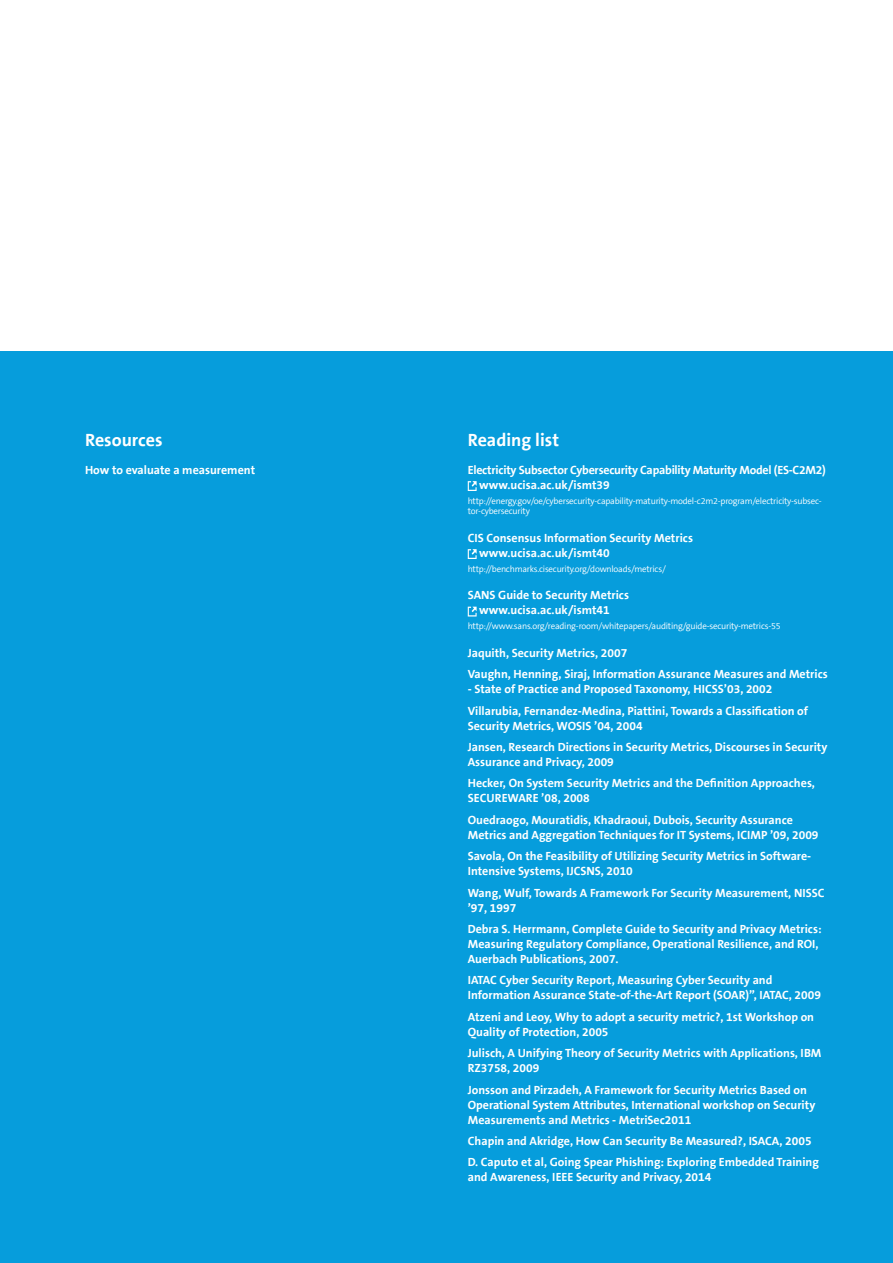
<style>
.page{position:relative;width:893px;height:1263px;background:#fff}
.page>*{position:absolute;margin:0;border:0;box-sizing:border-box;transform-origin:0 0}
.Reading_List_Title{font:700 18px "The Sans B7";color:#fff}
.Resources_Title{font:700 18px "The Sans B7";color:#fff}
.Lists{font:700 12px/15px "The Sans B7";color:#fff}
.Readling_Lists_List{font:700 12px "The Sans B7";color:#fff}
.Readling_Lists_List-2{font:700 12px "The Sans B7";letter-spacing:-.02em;color:#fff}
.Full_URL{font:300 9px/10.5px "The Sans B4";letter-spacing:-.025em;color:#fff}
</style>
<div class="page">
<div style="left:0;top:352px;width:893px;height:911px;background:#069ddc"></div>
<svg style="left:468px;top:481px;width:9px;height:10px"></svg>
<svg style="left:468px;top:549px;width:9px;height:10px"></svg>
<svg style="left:468px;top:607px;width:9px;height:9px"></svg>
<p class="Resources_Title" style="left:85px;top:430px;width:79px">Resources</p>
<p class="Lists" style="left:85px;top:463px;width:172px">How to evaluate a measurement</p>
<p class="Reading_List_Title" style="left:468px;top:430px;width:93px">Reading list</p>
<p class="Readling_Lists_List-2" style="left:468px;top:463px;width:360px">Electricity Subsector Cybersecurity Capability Maturity Model (ES-C2M2)</p>
<p class="Readling_Lists_List" style="left:479px;top:478px;width:132px">www.ucisa.ac.uk/ismt39</p>
<p class="Full_URL" style="left:468px;top:496px;width:356px">http://energy.gov/oe/cybersecurity-capability-maturity-model-c2m2-program/electricity-subsec&shy;tor-cybersecurity</p>
<p class="Readling_Lists_List" style="left:468px;top:531px;width:227px">CIS Consensus Information Security Metrics</p>
<p class="Readling_Lists_List" style="left:479px;top:546px;width:132px">www.ucisa.ac.uk/ismt40</p>
<p class="Full_URL" style="left:468px;top:564px;width:200px">http://benchmarks.cisecurity.org/downloads/metrics/</p>
<p class="Readling_Lists_List" style="left:468px;top:589px;width:163px">SANS Guide to Security Metrics</p>
<p class="Readling_Lists_List" style="left:479px;top:604px;width:132px">www.ucisa.ac.uk/ismt41</p>
<p class="Full_URL" style="left:468px;top:621px;width:315px">http://www.sans.org/reading-room/whitepapers/auditing/guide-security-metrics-55</p>
<p class="Lists" style="left:468px;top:646px;width:161px">Jaquith, Security Metrics, 2007</p>
<p class="Lists" style="left:468px;top:667px;width:362px">Vaughn, Henning, Siraj, Information Assurance Measures and Metrics</p>
<p class="Lists" style="left:468px;top:682px;width:306px">- State of Practice and Proposed Taxonomy, HICSS’03, 2002</p>
<p class="Lists" style="left:468px;top:703px;width:342px">Villarubia, Fernandez-Medina, Piattini, Towards a Classification of<br>Security Metrics, WOSIS ’04, 2004</p>
<p class="Lists" style="left:468px;top:740px;width:361px">Jansen, Research Directions in Security Metrics, Discourses in Security<br>Assurance and Privacy, 2009</p>
<p class="Lists" style="left:468px;top:776px;width:349px">Hecker, On System Security Metrics and the Definition Approaches,<br>SECUREWARE ’08, 2008</p>
<p class="Lists" style="left:468px;top:813px;width:352px">Ouedraogo, Mouratidis, Khadraoui, Dubois, Security Assurance<br>Metrics and Aggregation Techniques for IT Systems, ICIMP ’09, 2009</p>
<p class="Lists" style="left:468px;top:849px;width:345px">Savola, On the Feasibility of Utilizing Security Metrics in Software-<br>Intensive Systems, IJCSNS, 2010</p>
<p class="Lists" style="left:468px;top:885px;width:358px">Wang, Wulf, Towards A Framework For Security Measurement, NISSC ’97, 1997</p>
<p class="Lists" style="left:468px;top:922px;width:355px">Debra S. Herrmann, Complete Guide to Security and Privacy Metrics:<br>Measuring Regulatory Compliance, Operational Resilience, and ROI,<br>Auerbach Publications, 2007.</p>
<p class="Lists" style="left:468px;top:973px;width:355px">IATAC Cyber Security Report, Measuring Cyber Security and<br>Information Assurance State-of-the-Art Report (SOAR)”, IATAC, 2009</p>
<p class="Lists" style="left:468px;top:1009px;width:348px">Atzeni and Leoy, Why to adopt a security metric?, 1st Workshop on<br>Quality of Protection, 2005</p>
<p class="Lists" style="left:468px;top:1046px;width:355px">Julisch, A Unifying Theory of Security Metrics with Applications, IBM<br>RZ3758, 2009</p>
<p class="Lists" style="left:468px;top:1082px;width:349px">Jonsson and Pirzadeh, A Framework for Security Metrics Based on<br>Operational System Attributes, International workshop on Security<br>Measurements and Metrics - MetriSec2011</p>
<p class="Lists" style="left:468px;top:1134px;width:345px">Chapin and Akridge, How Can Security Be Measured?, ISACA, 2005</p>
<p class="Lists" style="left:468px;top:1155px;width:353px">D. Caputo et al, Going Spear Phishing: Exploring Embedded Training and Awareness, IEEE Security and Privacy, 2014</p>
</div>
